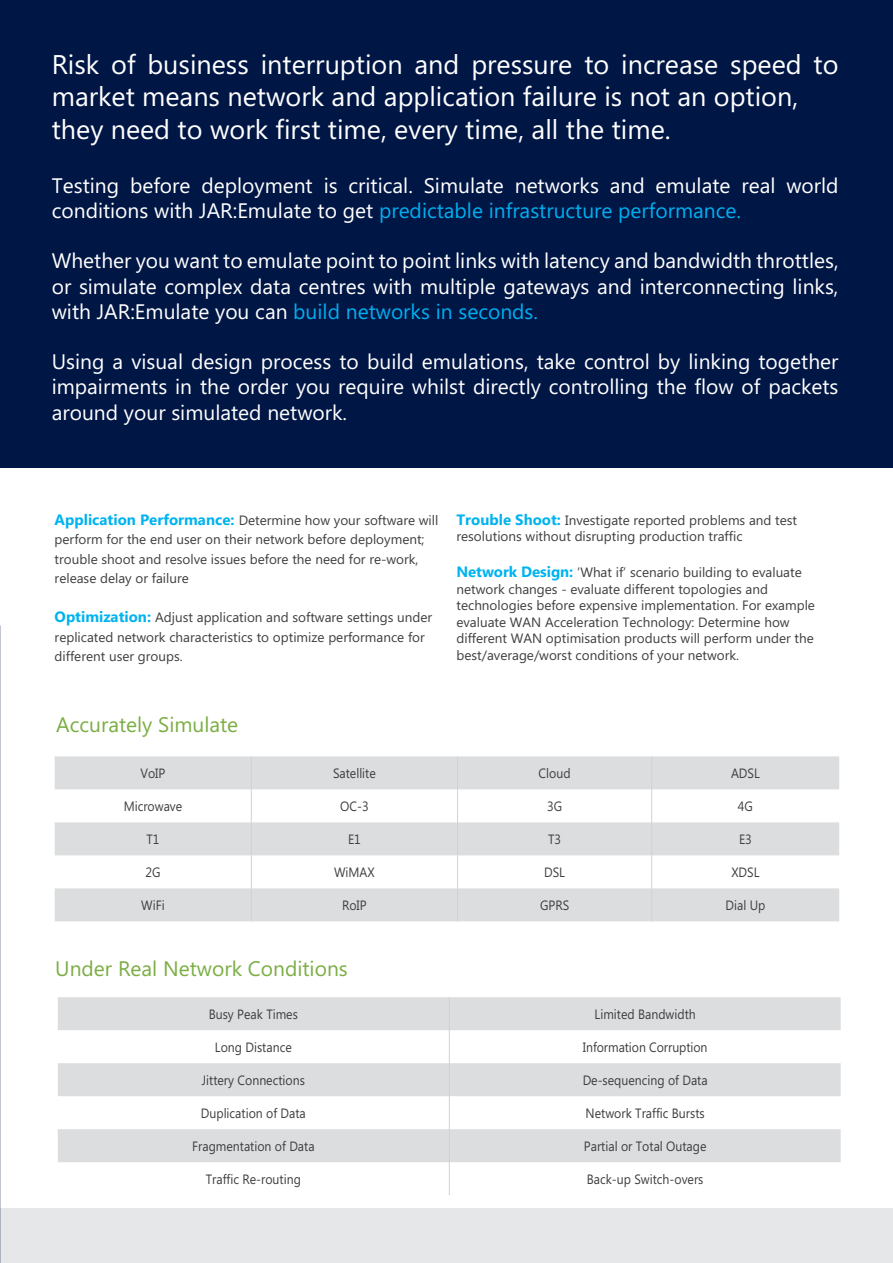
<style>
.page{position:relative;width:893px;height:1263px;background:#fff}
.page>*{position:absolute;margin:0;border:0;box-sizing:border-box;transform-origin:0 0}
.t1{font:27px/32.4px "Microsoft Phags Pa";color:#fff}
.t2{font:21px/25.2px "Microsoft Phags Pa";color:#fff;text-align:justify}
.t3{font:21px "Microsoft Phags Pa";color:#7bae43}
.t4{font:13.5px/16.5px "Microsoft Phags Pa";color:#3e3e3f}
.t5{font:13.5px "Microsoft Phags Pa";color:#3e3e3f;scale:.91 1}
.s1{color:#00aeef}
.s2{font-weight:700;font-size:15px;color:#00b3ef}
</style>
<div class="page">
<div style="left:0;top:1208px;width:893px;height:55px;background:#e6e7e9"></div>
<svg style="left:58px;top:997px;width:783px;height:165px;fill:#dcdddf"></svg>
<hr style="left:449px;top:1030px;width:1px;height:33px;background:#d1d2d4">
<hr style="left:449px;top:1096px;width:1px;height:33px;background:#d1d2d4">
<hr style="left:449px;top:1162px;width:1px;height:33px;background:#d1d2d4">
<hr style="left:449px;top:997px;width:1px;height:33px;background:#d1d2d4">
<hr style="left:449px;top:1063px;width:1px;height:33px;background:#d1d2d4">
<hr style="left:449px;top:1129px;width:1px;height:33px;background:#d1d2d4">
<svg style="left:55px;top:756px;width:784px;height:165px;fill:#dcdddf"></svg>
<hr style="left:251px;top:756px;width:1px;height:33px;background:#d1d2d4">
<hr style="left:457px;top:756px;width:1px;height:33px;background:#d1d2d4">
<hr style="left:651px;top:756px;width:1px;height:33px;background:#d1d2d4">
<hr style="left:251px;top:789px;width:1px;height:33px;background:#d1d2d4">
<hr style="left:457px;top:789px;width:1px;height:33px;background:#d1d2d4">
<hr style="left:651px;top:789px;width:1px;height:33px;background:#d1d2d4">
<hr style="left:251px;top:822px;width:1px;height:33px;background:#d1d2d4">
<hr style="left:457px;top:822px;width:1px;height:33px;background:#d1d2d4">
<hr style="left:651px;top:822px;width:1px;height:33px;background:#d1d2d4">
<hr style="left:251px;top:855px;width:1px;height:33px;background:#d1d2d4">
<hr style="left:457px;top:855px;width:1px;height:33px;background:#d1d2d4">
<hr style="left:651px;top:855px;width:1px;height:33px;background:#d1d2d4">
<hr style="left:251px;top:888px;width:1px;height:33px;background:#d1d2d4">
<hr style="left:457px;top:888px;width:1px;height:33px;background:#d1d2d4">
<hr style="left:651px;top:888px;width:1px;height:33px;background:#d1d2d4">
<img style="left:0;top:0;width:1px;height:1263px">
<div style="left:0;top:0;width:893px;height:468px;background:#001645"></div>
<p class="t1" style="left:52px;top:47px;width:788px">Risk of business interruption and pressure to increase speed to market means network and application failure is not an option,</p>
<p class="t1" style="left:52px;top:112px;width:620px">they need to work first time, every time, all the time.</p>
<p class="t2" style="left:52px;top:172px;width:788px">Testing before deployment is critical. Simulate networks and emulate real world conditions with JAR:Emulate to get <span class="s1">predictable infrastructure performance.</span></p>
<p class="t2" style="left:52px;top:247px;width:788px">Whether you want to emulate point to point links with latency and bandwidth throttles, or simulate complex data centres with multiple gateways and interconnecting links, with JAR:Emulate you can <span class="s1">build networks in seconds.</span></p>
<p class="t2" style="left:52px;top:348px;width:788px">Using a visual design process to build emulations, take control by linking together impairments in the order you require whilst directly controlling the flow of packets around your simulated network.</p>
<p class="t4" style="left:55px;top:510px;width:385px;line-height:19.5px"><span class="s2">Application Performance:</span> Determine how your software will perform for the end user on their network before deployment; trouble shoot and resolve issues before the need for re-work, release delay or failure</p>
<p class="t4" style="left:55px;top:607px;width:379px;line-height:19.5px"><span class="s2">Optimization:</span> Adjust application and software settings under replicated network characteristics to optimize performance for different user groups.</p>
<p class="t4" style="left:456px;top:511px;width:342px"><span class="s2">Trouble Shoot:</span> Investigate reported problems and test resolutions without disrupting production traffic</p>
<p class="t4" style="left:456px;top:564px;width:360px"><span class="s2">Network Design:</span> ‘What if’ scenario building to evaluate network changes - evaluate different topologies and technologies before expensive implementation. For example evaluate WAN Acceleration Technology: Determine how different WAN optimisation products will perform under the best/average/worst conditions of your network.</p>
<p class="t3" style="left:56px;top:710px;width:184px">Accurately Simulate</p>
<p class="t5" style="left:140px;top:764px;width:29px">VoIP</p>
<p class="t5" style="left:333px;top:764px;width:49px">Satellite</p>
<p class="t5" style="left:539px;top:764px;width:37px">Cloud</p>
<p class="t5" style="left:731px;top:764px;width:33px">ADSL</p>
<p class="t5" style="left:124px;top:797px;width:66px">Microwave</p>
<p class="t5" style="left:340px;top:797px;width:33px">OC-3</p>
<p class="t5" style="left:547px;top:797px;width:18px">3G</p>
<p class="t5" style="left:738px;top:797px;width:18px">4G</p>
<p class="t5" style="left:146px;top:830px;width:16px">T1</p>
<p class="t5" style="left:348px;top:830px;width:16px">E1</p>
<p class="t5" style="left:548px;top:830px;width:16px">T3</p>
<p class="t5" style="left:739px;top:830px;width:16px">E3</p>
<p class="t5" style="left:145px;top:863px;width:18px">2G</p>
<p class="t5" style="left:334px;top:863px;width:46px">WiMAX</p>
<p class="t5" style="left:544px;top:863px;width:24px">DSL</p>
<p class="t5" style="left:731px;top:863px;width:32px">XDSL</p>
<p class="t5" style="left:141px;top:896px;width:27px">WiFi</p>
<p class="t5" style="left:342px;top:896px;width:29px">RoIP</p>
<p class="t5" style="left:540px;top:896px;width:34px">GPRS</p>
<p class="t5" style="left:725px;top:896px;width:45px">Dial Up</p>
<p class="t3" style="left:55px;top:954px;width:294px">Under Real Network Conditions</p>
<p class="t5" style="left:209px;top:1004px;width:99px">Busy Peak Times</p>
<p class="t5" style="left:595px;top:1004px;width:113px">Limited Bandwidth</p>
<p class="t5" style="left:215px;top:1037px;width:86px">Long Distance</p>
<p class="t5" style="left:583px;top:1037px;width:138px">Information Corruption</p>
<p class="t5" style="left:202px;top:1070px;width:115px">Jittery Connections</p>
<p class="t5" style="left:583px;top:1070px;width:139px">De-sequencing of Data</p>
<p class="t5" style="left:201px;top:1103px;width:117px">Duplication of Data</p>
<p class="t5" style="left:586px;top:1103px;width:132px">Network Traffic Bursts</p>
<p class="t5" style="left:192px;top:1136px;width:136px">Fragmentation of Data</p>
<p class="t5" style="left:584px;top:1136px;width:136px">Partial or Total Outage</p>
<p class="t5" style="left:206px;top:1169px;width:106px">Traffic Re-routing</p>
<p class="t5" style="left:587px;top:1169px;width:130px">Back-up Switch-overs</p>
</div>
